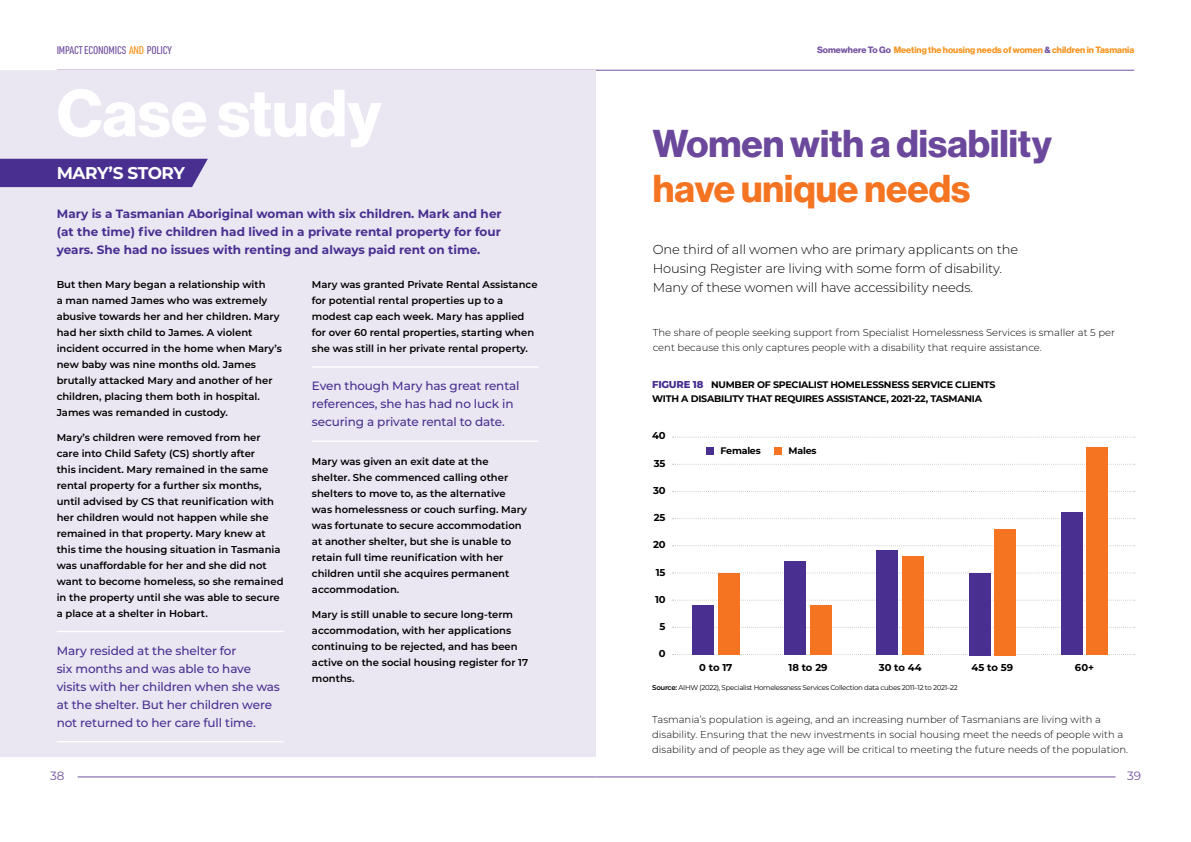
<style>
.page{position:relative;width:1191px;height:842px;background:#fff}
.page>*{position:absolute;margin:0;border:0;box-sizing:border-box;transform-origin:0 0}
.t1{font:65px "N Haas Grotesk DS Pro 75 Bd";color:#fff}
.t2{font:38px "N Haas Grotesk DS Pro 75 Bd";color:#6b489b}
.t3{font:38px "N Haas Grotesk DS Pro 75 Bd";color:#f47421}
.t4{font:700 17px "Montserrat";letter-spacing:-.035em;color:#fff}
.t5{font:300 13px/19px "Montserrat";letter-spacing:-.01em;color:#000}
.t6{font:500 12px/18px "Montserrat";letter-spacing:-.01em;color:#482f90}
.t7{font:700 12px/18px "Montserrat";color:#482f90;text-align:justify}
.t8{font:12px "Montserrat";color:#7353a0}
.t9{font:500 11px "URWDIN Cond";letter-spacing:-.02em;color:#7353a0}
.t10{font:600 10px/16px "Montserrat";color:#000}
.t11{font:300 10px/15px "Montserrat";color:#000}
.t12{font:700 10px "Montserrat";letter-spacing:-.015em;color:#000}
.t13{font:700 9.5px/14px "Montserrat";letter-spacing:-.025em;color:#000}
.t14{font:9px "N Haas Grotesk DS Pro 75 Bd";color:#f7941e}
.t15{font:7px "Montserrat";letter-spacing:-.04em;color:#000}
.s1{color:#f7941e}
.s2{color:#7353a0}
.s3{font-weight:800;font-size:10px;color:#482f90}
.s4{font-weight:600}
</style>
<div class="page">
<hr style="left:595px;top:777px;width:520px;height:1px;background:#7353a0">
<hr style="left:78px;top:777px;width:517px;height:1px;background:#7353a0">
<hr style="left:595px;top:70px;width:539px;height:1px;background:#7353a0">
<div style="left:0;top:70px;width:595px;height:687px;background:#eae6f2"></div>
<hr style="left:57px;top:631px;width:226px;height:1px;background:#fff">
<hr style="left:57px;top:741px;width:226px;height:1px;background:#fff">
<hr style="left:312px;top:366px;width:227px;height:2px;background:#fff">
<hr style="left:312px;top:440px;width:227px;height:2px;background:#fff">
<div style="left:0;top:159px;width:208px;height:28px;background:#482f90"></div>
<svg style="left:672px;top:437px;width:462px;height:1px"></svg>
<svg style="left:672px;top:491px;width:462px;height:1px"></svg>
<svg style="left:672px;top:545px;width:462px;height:1px"></svg>
<svg style="left:672px;top:600px;width:462px;height:1px"></svg>
<svg style="left:672px;top:464px;width:462px;height:1px"></svg>
<svg style="left:672px;top:518px;width:462px;height:1px"></svg>
<svg style="left:672px;top:572px;width:462px;height:1px"></svg>
<svg style="left:672px;top:627px;width:462px;height:1px"></svg>
<svg style="left:672px;top:654px;width:462px;height:1px"></svg>
<div style="left:774px;top:447px;width:8px;height:8px;background:#f47421"></div>
<div style="left:706px;top:447px;width:8px;height:8px;background:#482f90"></div>
<div style="left:1086px;top:447px;width:21px;height:208px;background:#f47421"></div>
<div style="left:1061px;top:513px;width:21px;height:142px;background:#482f90"></div>
<div style="left:994px;top:529px;width:21px;height:126px;background:#f47421"></div>
<div style="left:969px;top:573px;width:21px;height:82px;background:#482f90"></div>
<div style="left:902px;top:557px;width:21px;height:98px;background:#f47421"></div>
<div style="left:877px;top:551px;width:21px;height:104px;background:#482f90"></div>
<div style="left:810px;top:606px;width:21px;height:49px;background:#f47421"></div>
<div style="left:784px;top:562px;width:22px;height:93px;background:#482f90"></div>
<div style="left:718px;top:573px;width:21px;height:82px;background:#f47421"></div>
<div style="left:692px;top:605px;width:21px;height:50px;background:#482f90"></div>
<p class="t9" style="left:57px;top:43px;width:117px">IMPACT ECONOMICS <span class="s1">AND</span> POLICY</p>
<h1 class="t1" style="left:57px;top:75px;width:326px">Case study</h1>
<h3 class="t4" style="left:57px;top:161px;width:130px">MARY’S STORY</h3>
<p class="t7" style="left:57px;top:204px;width:446px">Mary is a Tasmanian Aboriginal woman with six children. Mark and her (at the time) five children had lived in a private rental property for four years. She had no issues with renting and always paid rent on time.</p>
<p class="t10" style="left:57px;top:276px;width:227px">But then Mary began a relationship with<br>a man named James who was extremely abusive towards her and her children. Mary had her sixth child to James. A violent incident occurred in the home when Mary’s new baby was nine months old. James brutally attacked Mary and another of her children, placing them both in hospital.<br>James was remanded in custody.</p>
<p class="t10" style="left:57px;top:429px;width:228px">Mary’s children were removed from her care into Child Safety (CS) shortly after<br>this incident. Mary remained in the same rental property for a further six months, until advised by CS that reunification with her children would not happen while she remained in that property. Mary knew at this time the housing situation in Tasmania was unaffordable for her and she did not want to become homeless, so she remained in the property until she was able to secure a place at a shelter in Hobart.</p>
<p class="t6" style="left:57px;top:641px;width:225px">Mary resided at the shelter for<br>six months and was able to have visits with her children when she was at the shelter. But her children were not returned to her care full time.</p>
<p class="t10" style="left:312px;top:276px;width:227px">Mary was granted Private Rental Assistance for potential rental properties up to a modest cap each week. Mary has applied for over 60 rental properties, starting when she was still in her private rental property.</p>
<p class="t6" style="left:312px;top:377px;width:209px">Even though Mary has great rental references, she has had no luck in securing a private rental to date.</p>
<p class="t10" style="left:312px;top:453px;width:216px">Mary was given an exit date at the shelter. She commenced calling other shelters to move to, as the alternative was homelessness or couch surfing. Mary was fortunate to secure accommodation at another shelter, but she is unable to retain full time reunification with her children until she acquires permanent accommodation.</p>
<p class="t10" style="left:312px;top:605px;width:218px">Mary is still unable to secure long-term accommodation, with her applications continuing to be rejected, and has been active on the social housing register for 17 months.</p>
<p class="t14" style="left:817px;top:45px;width:319px"><span class="s2">Somewhere To Go</span> Meeting the housing needs of women <span class="s2">&amp;</span> children in Tasmania</p>
<h2 class="t2" style="left:653px;top:121px;width:400px">Women with a disability</h2>
<h2 class="t3" style="left:653px;top:167px;width:319px">have unique needs</h2>
<h3 class="t5" style="left:653px;top:239px;width:367px">One third of all women who are primary applicants on the<br>Housing Register are living with some form of disability.<br>Many of these women will have accessibility needs.</h3>
<p class="t11" style="left:653px;top:324px;width:464px">The share of people seeking support from Specialist Homelessness Services is smaller at 5 per cent because this only captures people with a disability that require assistance.</p>
<p class="t13" style="left:652px;top:377px;width:345px"><span class="s3">FIGURE 18</span> NUMBER OF SPECIALIST HOMELESSNESS SERVICE CLIENTS<br>WITH A DISABILITY THAT REQUIRES ASSISTANCE, 2021-22, TASMANIA</p>
<p class="t12" style="left:652px;top:429px;width:15px">40</p>
<p class="t12" style="left:654px;top:456px;width:13px">35</p>
<p class="t12" style="left:653px;top:483px;width:14px">30</p>
<p class="t12" style="left:654px;top:510px;width:13px">25</p>
<p class="t12" style="left:653px;top:538px;width:14px">20</p>
<p class="t12" style="left:656px;top:565px;width:11px">15</p>
<p class="t12" style="left:655px;top:592px;width:12px">10</p>
<p class="t12" style="left:659px;top:619px;width:7px">5</p>
<p class="t12" style="left:659px;top:647px;width:8px">0</p>
<p class="t13" style="left:720px;top:443px;width:42px">Females</p>
<p class="t13" style="left:788px;top:443px;width:29px">Males</p>
<p class="t12" style="left:699px;top:660px;width:35px">0 to 17</p>
<p class="t12" style="left:788px;top:660px;width:41px">18 to 29</p>
<p class="t12" style="left:878px;top:660px;width:44px">30 to 44</p>
<p class="t12" style="left:971px;top:660px;width:43px">45 to 59</p>
<p class="t12" style="left:1075px;top:660px;width:21px">60+</p>
<p class="t15" style="left:652px;top:683px;width:307px"><span class="s4">Source:</span> AIHW (2022), Specialist Homelessness Services Collection data cubes 2011–12 to 2021–22</p>
<p class="t11" style="left:652px;top:711px;width:477px">Tasmania’s population is ageing, and an increasing number of Tasmanians are living with a disability. Ensuring that the new investments in social housing meet the needs of people with a disability and of people as they age will be critical to meeting the future needs of the population.</p>
<p class="t8" style="left:50px;top:768px;width:16px">38</p>
<p class="t8" style="left:1127px;top:768px;width:16px">39</p>
</div>
